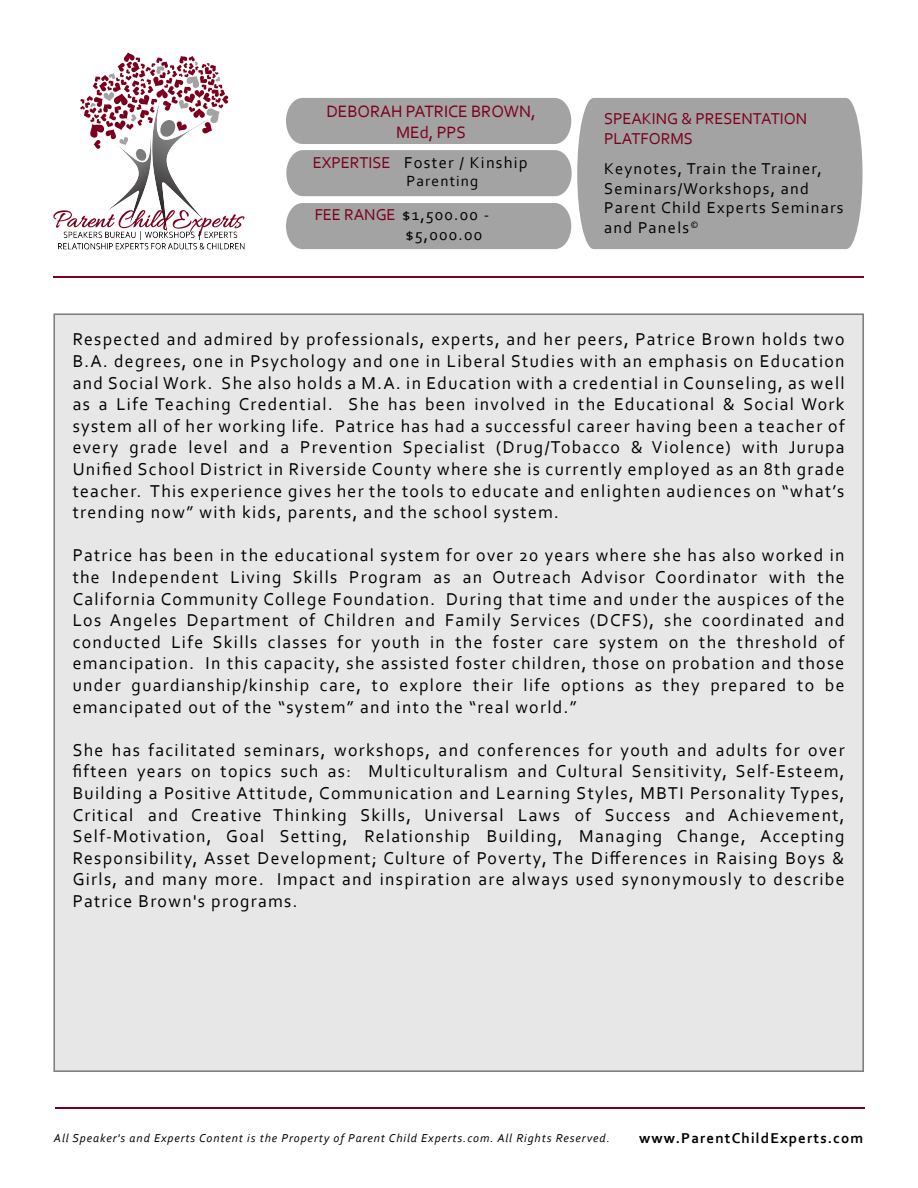
<style>
.page{position:relative;width:918px;height:1188px;background:#fff}
.page>*{position:absolute;margin:0;border:0;box-sizing:border-box;transform-origin:0 0}
.t1{font:18px/21.6px "Corbel";letter-spacing:.075em;color:#000;text-align:justify}
.t2{font:17.25px/20.7px "Corbel";letter-spacing:-.005em;color:#7b001d;text-align:center}
.t3{font:16.5px/19.8px "Corbel";letter-spacing:.075em;color:#000}
.t4{font:16.5px/19.8px "Corbel";letter-spacing:-.005em;color:#7b001d}
.t5{font:16.5px/19.8px "Corbel";letter-spacing:.025em;color:#000}
.t6{font:15.45px "Corbel";letter-spacing:.075em;color:#000}
.t7{font:700 15px "Corbel";letter-spacing:.075em;color:#000}
.t8{font:italic 12px "Corbel";letter-spacing:.075em;color:#000}
.s1{color:#7b001d}
</style>
<div class="page">
<img style="left:152px;top:162px;width:43px;height:48px">
<img style="left:108px;top:162px;width:43px;height:48px">
<svg style="left:80px;top:52px;width:148px;height:110px"></svg>
<svg style="left:53px;top:210px;width:191px;height:22px"></svg>
<img style="left:58px;top:232px;width:186px;height:17px">
<hr style="left:55px;top:1107px;width:810px;height:1px;background:#7b001d">
<hr style="left:53px;top:276px;width:810px;height:1px;background:#7b001d">
<svg style="left:286px;top:98px;width:577px;height:151px;background:#aaa"></svg>
<p class="t2" style="left:326px;top:100px;width:211px">DEBORAH PATRICE BROWN,<br>MEd, PPS</p>
<p class="t3" style="left:313px;top:152px;width:216px"><span class="s1">EXPERTISE</span> Foster / Kinship</p>
<p class="t6" style="left:406px;top:172px;width:74px">Parenting</p>
<p class="t5" style="left:405px;top:204px;width:85px;text-indent:-91px"><span class="s1">FEE RANGE</span> $1,500.00 - $5,000.00</p>
<p class="t4" style="left:604px;top:108px;width:205px">SPEAKING &amp; PRESENTATION<br>PLATFORMS</p>
<p class="t3" style="left:604px;top:158px;width:241px">Keynotes, Train the Trainer,<br>Seminars/Workshops, and<br>Parent Child Experts Seminars and Panels<sup>©</sup></p>
<p class="t1" style="left:73px;top:328px;width:774px">Respected and admired by professionals, experts, and her peers, Patrice Brown holds two B.A. degrees, one in Psychology and one in Liberal Studies with an emphasis on Education and Social Work. She also holds a M.A. in Education with a credential in Counseling, as well as a Life Teaching Credential. She has been involved in the Educational &amp; Social Work system all of her working life. Patrice has had a successful career having been a teacher of every grade level and a Prevention Specialist (Drug/Tobacco &amp; Violence) with Jurupa Unified School District in Riverside County where she is currently employed as an 8th grade teacher. This experience gives her the tools to educate and enlighten audiences on “what’s trending now” with kids, parents, and the school system.</p>
<p class="t1" style="left:73px;top:544px;width:774px">Patrice has been in the educational system for over 20 years where she has also worked in the Independent Living Skills Program as an Outreach Advisor Coordinator with the California Community College Foundation. During that time and under the auspices of the Los Angeles Department of Children and Family Services (DCFS), she coordinated and conducted Life Skills classes for youth in the foster care system on the threshold of emancipation. In this capacity, she assisted foster children, those on probation and those under guardianship/kinship care, to explore their life options as they prepared to be emancipated out of the “system” and into the “real world.”</p>
<p class="t1" style="left:73px;top:739px;width:774px">She has facilitated seminars, workshops, and conferences for youth and adults for over fifteen years on topics such as: Multiculturalism and Cultural Sensitivity, Self-Esteem, Building a Positive Attitude, Communication and Learning Styles, MBTI Personality Types, Critical and Creative Thinking Skills, Universal Laws of Success and Achievement, Self-Motivation, Goal Setting, Relationship Building, Managing Change, Accepting Responsibility, Asset Development; Culture of Poverty, The Differences in Raising Boys &amp; Girls, and many more. Impact and inspiration are always used synonymously to describe Patrice Brown's programs.</p>
<p class="t8" style="left:54px;top:1131px;width:557px">All Speaker's and Experts Content is the Property of Parent Child Experts.com. All Rights Reserved.</p>
<p class="t7" style="left:639px;top:1129px;width:226px">www.ParentChildExperts.com</p>
</div>
